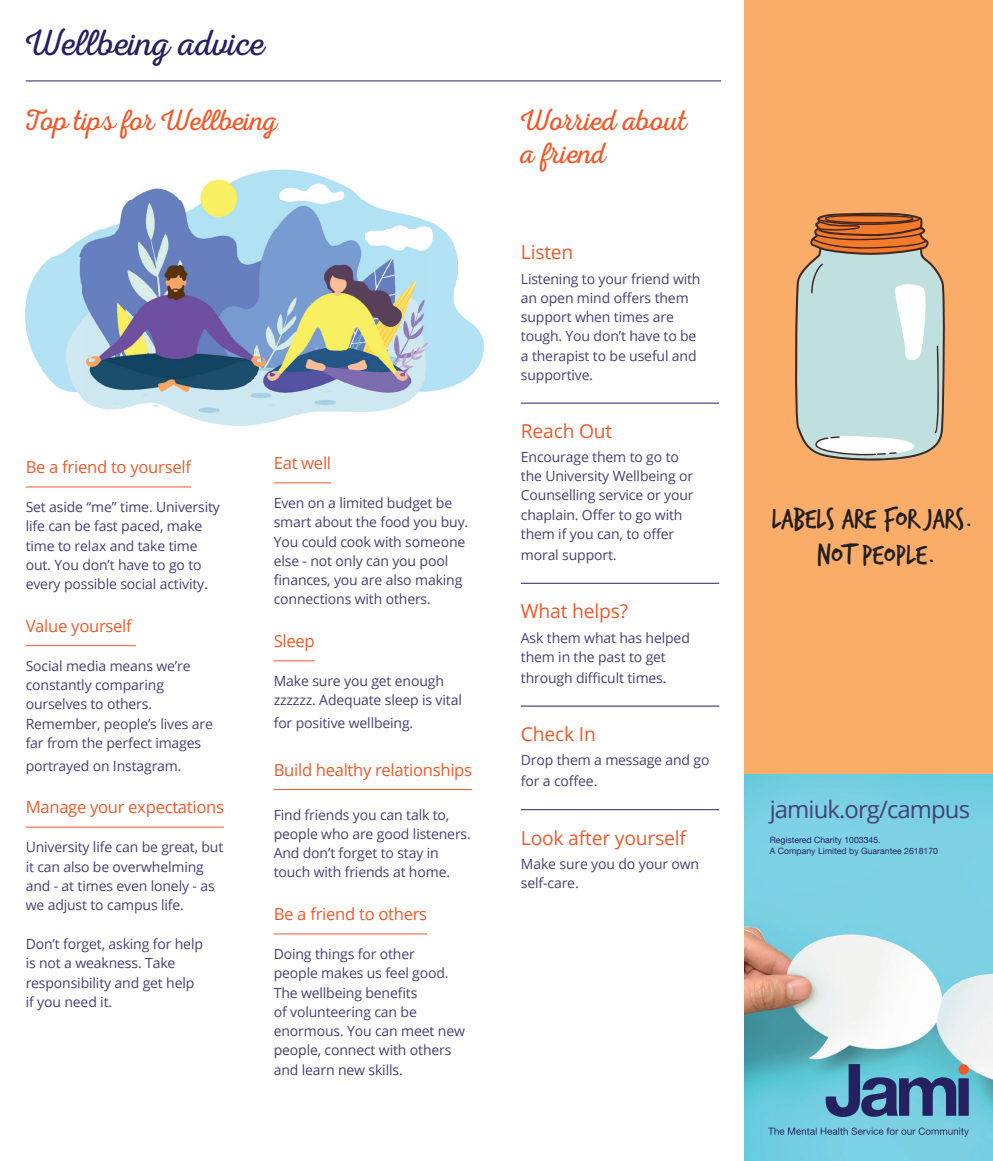
<style>
.page{position:relative;width:993px;height:1161px;background:#fff}
.page>*{position:absolute;margin:0;border:0;box-sizing:border-box;transform-origin:0 0}
.t1{font:36.93px "Nexa Rust Script L 0";letter-spacing:-.005em;color:#252161}
.t2{font:30.45px/36.6px "Trash Hand";color:#231f20;text-align:center}
.t3{font:29.75px/33.2px "Nexa Rust Script L 0";color:#f15929}
.t4{font:23.8px "Open Sans";letter-spacing:-.04em;color:#464075}
.t5{font:19.25px "Open Sans";letter-spacing:-.01em;color:#f15929}
.t6{font:16.62px "Open Sans";letter-spacing:-.015em;color:#f15929}
.t7{font:14px/19.2px "Open Sans";letter-spacing:-.01em;color:#464075}
.t8{font:8.75px/11px "Helvetica Neue";color:#252161}
</style>
<div class="page">
<hr style="left:26px;top:486px;width:165px;height:1px;background:#f15929">
<hr style="left:26px;top:645px;width:106px;height:1px;background:#f15929">
<hr style="left:26px;top:827px;width:198px;height:1px;background:#f15929">
<hr style="left:273px;top:482px;width:58px;height:1px;background:#f15929">
<hr style="left:273px;top:660px;width:42px;height:1px;background:#f15929">
<hr style="left:273px;top:789px;width:199px;height:1px;background:#f15929">
<hr style="left:273px;top:933px;width:154px;height:1px;background:#f15929">
<div style="left:744px;top:0;width:248px;height:774px;background:#faad68"></div>
<svg style="left:795px;top:213px;width:150px;height:248px;background:#c4c8bb"></svg>
<img style="left:81px;top:257px;width:347px;height:169px">
<img style="left:25px;top:257px;width:56px;height:139px">
<img style="left:428px;top:285px;width:56px;height:107px">
<img style="left:428px;top:221px;width:29px;height:64px">
<img style="left:53px;top:228px;width:375px;height:29px">
<img style="left:107px;top:199px;width:321px;height:29px">
<img style="left:132px;top:170px;width:229px;height:29px">
<hr style="left:520px;top:403px;width:199px;height:1px;background:#252161">
<hr style="left:520px;top:583px;width:199px;height:1px;background:#252161">
<hr style="left:520px;top:706px;width:199px;height:1px;background:#252161">
<hr style="left:520px;top:809px;width:199px;height:1px;background:#252161">
<img style="left:744px;top:774px;width:248px;height:387px">
<svg style="left:825px;top:1064px;width:143px;height:53px;background:#4a7ba2"></svg>
<div style="left:958px;top:1064px;width:10px;height:10px;background:#f15929;border-radius:50%"></div>
<svg style="left:768px;top:1127px;width:200px;height:10px;background:#67adc8"></svg>
<hr style="left:26px;top:80px;width:694px;height:1px;background:#252161">
<h1 class="t1" style="left:26px;top:23px;width:240px">Wellbeing advice</h1>
<h3 class="t3" style="left:25px;top:108px;width:254px">Top tips for Wellbeing</h3>
<h3 class="t3" style="left:520px;top:108px;width:168px">Worried about a friend</h3>
<p class="t6" style="left:26px;top:455px;width:167px">Be a friend to yourself</p>
<p class="t7" style="left:26px;top:497px;width:196px">Set aside “me” time. University life can be fast paced, make time to relax and take time out. You don’t have to go to every possible social activity.</p>
<p class="t6" style="left:26px;top:614px;width:108px">Value yourself</p>
<p class="t7" style="left:26px;top:656px;width:189px">Social media means we’re constantly comparing ourselves to others.<br>Remember, people’s lives are far from the perfect images</p>
<p class="t7" style="left:26px;top:755px;width:157px">portrayed on Instagram.</p>
<p class="t6" style="left:26px;top:796px;width:200px">Manage your expectations</p>
<p class="t7" style="left:26px;top:837px;width:199px">University life can be great, but it can also be overwhelming and - at times even lonely - as we adjust to campus life.</p>
<p class="t7" style="left:26px;top:934px;width:179px">Don’t forget, asking for help is not a weakness. Take responsibility and get help if you need it.</p>
<p class="t6" style="left:273px;top:451px;width:59px">Eat well</p>
<p class="t7" style="left:273px;top:493px;width:196px">Even on a limited budget be smart about the food you buy.<br>You could cook with someone else - not only can you pool finances, you are also making connections with others.</p>
<p class="t6" style="left:273px;top:629px;width:43px">Sleep</p>
<p class="t7" style="left:273px;top:671px;width:190px">Make sure you get enough zzzzzz. Adequate sleep is vital</p>
<p class="t7" style="left:273px;top:713px;width:141px">for positive wellbeing.</p>
<p class="t6" style="left:273px;top:758px;width:200px">Build healthy relationships</p>
<p class="t7" style="left:273px;top:804px;width:198px">Find friends you can talk to, people who are good listeners.<br>And don’t forget to stay in touch with friends at home.</p>
<p class="t6" style="left:273px;top:902px;width:155px">Be a friend to others</p>
<p class="t7" style="left:273px;top:944px;width:193px">Doing things for other<br>people makes us feel good.<br>The wellbeing benefits<br>of volunteering can be enormous. You can meet new people, connect with others and learn new skills.</p>
<h3 class="t5" style="left:520px;top:239px;width:54px">Listen</h3>
<p class="t7" style="left:520px;top:268px;width:181px">Listening to your friend with an open mind offers them support when times are tough. You don’t have to be a therapist to be useful and supportive.</p>
<h3 class="t5" style="left:520px;top:417px;width:93px">Reach Out</h3>
<p class="t7" style="left:520px;top:447px;width:174px">Encourage them to go to the University Wellbeing or<br>Counselling service or your chaplain. Offer to go with them if you can, to offer</p>
<p class="t7" style="left:520px;top:545px;width:97px">moral support.</p>
<h3 class="t5" style="left:520px;top:598px;width:108px">What helps?</h3>
<p class="t7" style="left:520px;top:627px;width:170px">Ask them what has helped them in the past to get</p>
<p class="t7" style="left:520px;top:668px;width:147px">through difficult times.</p>
<h3 class="t5" style="left:520px;top:721px;width:76px">Check In</h3>
<p class="t7" style="left:520px;top:749px;width:190px;line-height:21px">Drop them a message and go for a coffee.</p>
<h3 class="t5" style="left:520px;top:824px;width:166px">Look after yourself</h3>
<p class="t7" style="left:520px;top:854px;width:180px">Make sure you do your own self-care.</p>
<h2 class="t2" style="left:771px;top:501px;width:202px">LABELS ARE FOR JARS.<br>NOT PEOPLE.</h2>
<h3 class="t4" style="left:769px;top:793px;width:202px">jamiuk.org/campus</h3>
<p class="t8" style="left:769px;top:835px;width:170px">Registered Charity 1003345.<br>A Company Limited by Guarantee 2618170</p>
</div>
